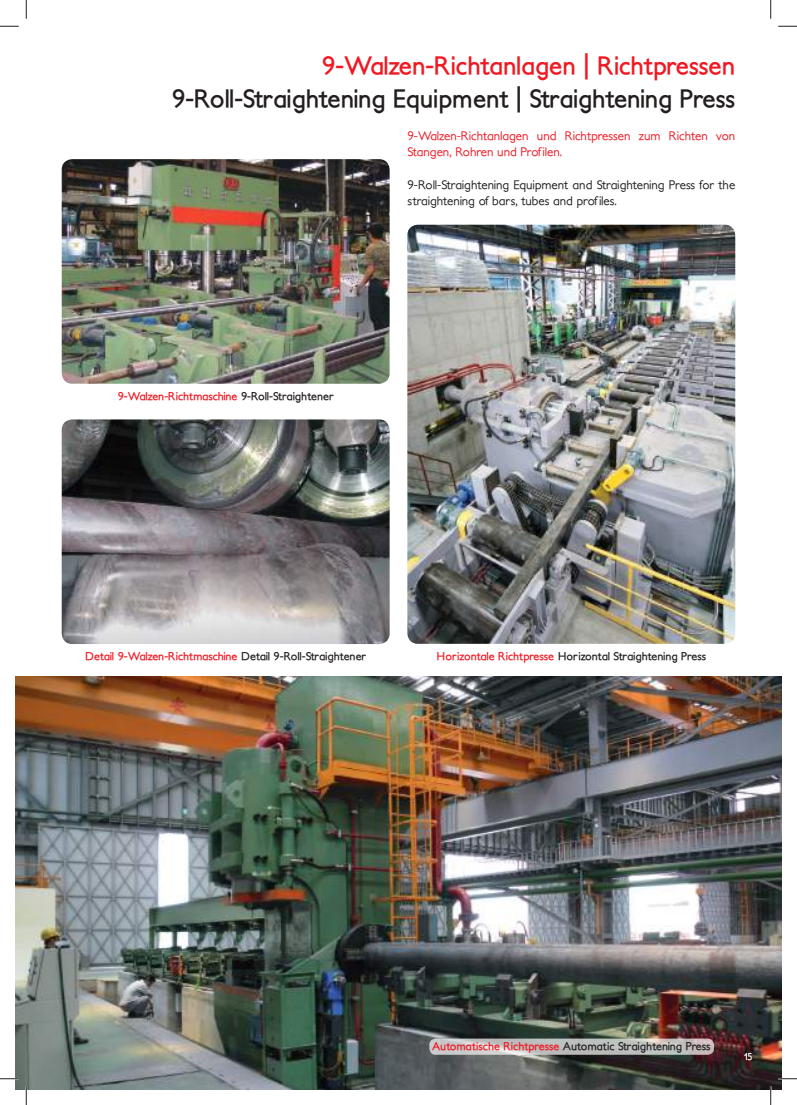
<style>
.page{position:relative;width:797px;height:1105px;background:#fff}
.page>*{position:absolute;margin:0;border:0;box-sizing:border-box;transform-origin:0 0}
.t1{font:700 25px "Petita";color:#241f1f}
.t2{font:700 25px "Petita";color:#ef1923}
.t3{font:500 12.5px/16.2px "Petita";color:#241f1f}
.t4{font:500 12.5px/16.2px "Petita";color:#ef1923}
.t5{font:700 11.25px "Petita";color:#241f1f}
.t6{font:700 11.25px "Petita";color:#ef1923}
.t7{font:700 10px "Petita";color:#fff}
.s1{color:#241f1f}
.s2{color:#ef1923}
</style>
<div class="page">
<img style="left:16px;top:676px;width:765px;height:413px">
<img style="left:407px;top:225px;width:328px;height:419px">
<svg style="left:429px;top:1038px;width:285px;height:17px;background:#bebebd"></svg>
<img style="left:62px;top:159px;width:327px;height:225px">
<img style="left:62px;top:419px;width:327px;height:225px">
<svg style="left:0;top:25px;width:19px;height:2px"></svg>
<svg style="left:778px;top:25px;width:19px;height:2px"></svg>
<svg style="left:0;top:1078px;width:19px;height:1px"></svg>
<svg style="left:778px;top:1078px;width:19px;height:1px"></svg>
<svg style="left:25px;top:0;width:2px;height:19px"></svg>
<svg style="left:25px;top:1086px;width:2px;height:19px"></svg>
<svg style="left:770px;top:0;width:1px;height:19px"></svg>
<svg style="left:770px;top:1086px;width:1px;height:19px"></svg>
<h1 class="t2" style="left:322px;top:51px;width:415px">9-Walzen-Richtanlagen | Richtpressen</h1>
<h1 class="t1" style="left:172px;top:83px;width:565px">9-Roll-Straightening Equipment | Straightening Press</h1>
<p class="t4" style="left:407px;top:128px;width:329px">9-Walzen-Richtanlagen und Richtpressen zum Richten von<br>Stangen, Rohren und Profilen.</p>
<p class="t3" style="left:407px;top:176px;width:329px">9-Roll-Straightening Equipment and Straightening Press for the straightening of bars, tubes and profiles.</p>
<p class="t6" style="left:118px;top:389px;width:217px">9-Walzen-Richtmaschine <span class="s1">9-Roll-Straightener</span></p>
<p class="t6" style="left:85px;top:649px;width:283px">Detail 9-Walzen-Richtmaschine <span class="s1">Detail 9-Roll-Straightener</span></p>
<p class="t5" style="left:436px;top:649px;width:271px"><span class="s2">Horizontale Richtpresse</span> Horizontal Straightening Press</p>
<p class="t5" style="left:432px;top:1039px;width:280px"><span class="s2">Automatische Richtpresse</span> Automatic Straightening Press</p>
<p class="t7" style="left:743px;top:1050px;width:10px">15</p>
</div>
